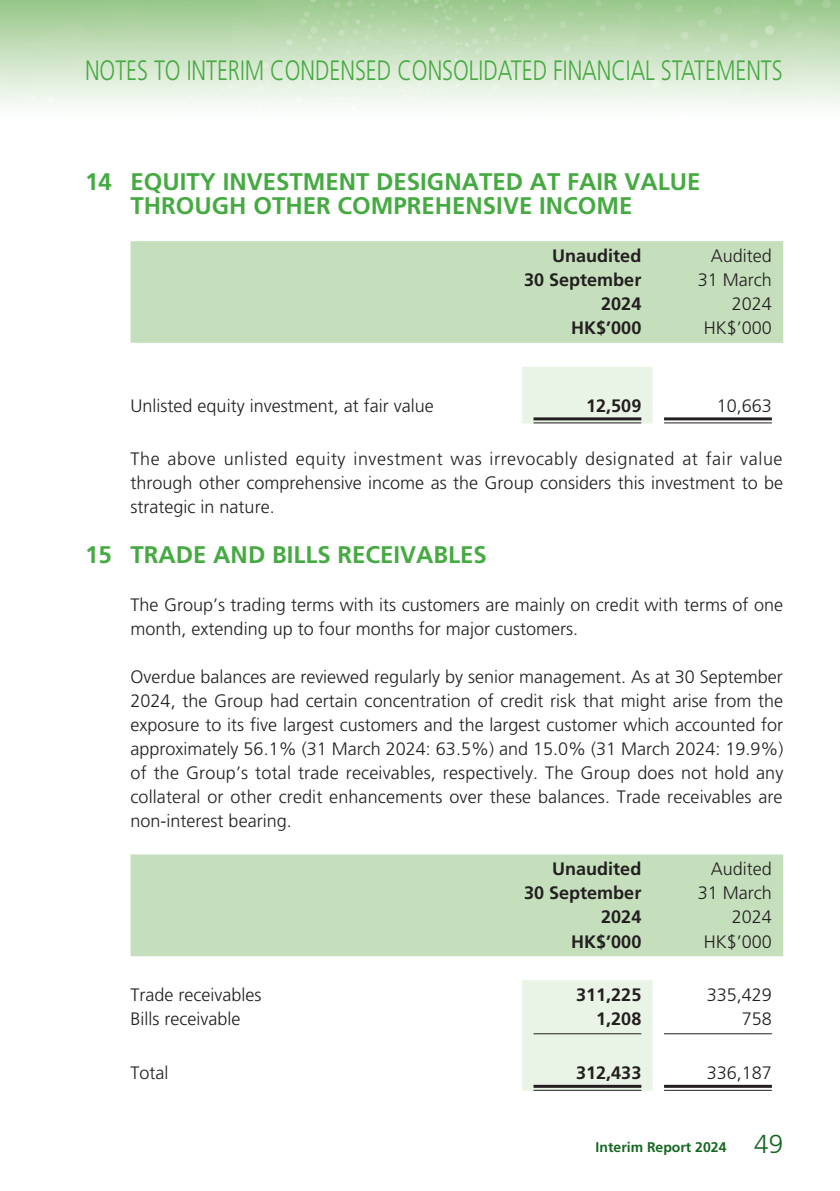
<style>
.page{position:relative;width:840px;height:1191px;background:#fff}
.page>*{position:absolute;margin:0;border:0;box-sizing:border-box;transform-origin:0 0}
.t1{font:300 28px "Frutiger LT Std";color:#46aa42;scale:.78 1}
._01_H1{font:700 24px/24px "Frutiger LT Std";color:#46aa42}
._00_txt{font:300 18px/24px "Frutiger LT Std";color:#231f20;text-align:justify}
._50_Table_txt{font:300 18px "Frutiger LT Std";color:#231f20}
._50_Table_txt-2{font:700 18px "Frutiger LT Std";color:#231f20}
.t2{font:700 14px "Frutiger LT Std";color:#166722}
.s1{font-weight:300;font-size:26px}
</style>
<div class="page">
<img style="left:0;top:0;width:839px;height:1091px">
<div style="left:130px;top:241px;width:652px;height:102px;background:#c5dfbc"></div>
<div style="left:522px;top:367px;width:130px;height:56px;background:#eaf4e6"></div>
<hr style="left:533px;top:417px;width:108px;height:3px;background:#231f20">
<hr style="left:533px;top:422px;width:108px;height:1px;background:#231f20">
<hr style="left:663px;top:417px;width:108px;height:3px;background:#231f20">
<hr style="left:663px;top:422px;width:108px;height:1px;background:#231f20">
<div style="left:130px;top:854px;width:652px;height:102px;background:#c5dfbc"></div>
<div style="left:522px;top:980px;width:130px;height:110px;background:#eaf4e6"></div>
<hr style="left:533px;top:1033px;width:108px;height:1px;background:#231f20">
<hr style="left:663px;top:1033px;width:108px;height:1px;background:#231f20">
<hr style="left:533px;top:1084px;width:108px;height:3px;background:#231f20">
<hr style="left:533px;top:1089px;width:108px;height:1px;background:#231f20">
<hr style="left:663px;top:1084px;width:108px;height:3px;background:#231f20">
<hr style="left:663px;top:1089px;width:108px;height:1px;background:#231f20">
<h1 class="t1" style="left:85px;top:54px;width:895px">NOTES TO INTERIM CONDENSED CONSOLIDATED FINANCIAL STATEMENTS</h1>
<p class="_01_H1" style="left:130px;top:170px;width:571px;text-indent:-45px">14 EQUITY INVESTMENT DESIGNATED AT FAIR VALUE<br>THROUGH OTHER COMPREHENSIVE INCOME</p>
<p class="_50_Table_txt-2" style="left:552px;top:245px;width:91px">Unaudited</p>
<p class="_50_Table_txt" style="left:710px;top:246px;width:63px">Audited</p>
<p class="_50_Table_txt-2" style="left:524px;top:269px;width:119px">30 September</p>
<p class="_50_Table_txt-2" style="left:601px;top:293px;width:42px">2024</p>
<p class="_50_Table_txt" style="left:697px;top:270px;width:76px">31 March</p>
<p class="_50_Table_txt" style="left:731px;top:294px;width:42px">2024</p>
<p class="_50_Table_txt-2" style="left:571px;top:317px;width:72px">HK$’000</p>
<p class="_50_Table_txt" style="left:703px;top:318px;width:70px">HK$’000</p>
<p class="_50_Table_txt" style="left:130px;top:395px;width:304px">Unlisted equity investment, at fair value</p>
<p class="_50_Table_txt-2" style="left:586px;top:395px;width:57px">12,509</p>
<p class="_50_Table_txt" style="left:716px;top:395px;width:57px">10,663</p>
<p class="_00_txt" style="left:130px;top:447px;width:653px">The above unlisted equity investment was irrevocably designated at fair value through other comprehensive income as the Group considers this investment to be strategic in nature.</p>
<p class="_01_H1" style="left:85px;top:543px;width:403px">15 TRADE AND BILLS RECEIVABLES</p>
<p class="_00_txt" style="left:130px;top:593px;width:653px">The Group’s trading terms with its customers are mainly on credit with terms of one month, extending up to four months for major customers.</p>
<p class="_00_txt" style="left:130px;top:665px;width:654px">Overdue balances are reviewed regularly by senior management. As at 30 September 2024, the Group had certain concentration of credit risk that might arise from the exposure to its five largest customers and the largest customer which accounted for approximately 56.1% (31 March 2024: 63.5%) and 15.0% (31 March 2024: 19.9%) of the Group’s total trade receivables, respectively. The Group does not hold any collateral or other credit enhancements over these balances. Trade receivables are non-interest bearing.</p>
<p class="_50_Table_txt-2" style="left:552px;top:858px;width:91px">Unaudited</p>
<p class="_50_Table_txt" style="left:710px;top:859px;width:63px">Audited</p>
<p class="_50_Table_txt-2" style="left:524px;top:882px;width:119px">30 September</p>
<p class="_50_Table_txt-2" style="left:601px;top:906px;width:42px">2024</p>
<p class="_50_Table_txt" style="left:697px;top:883px;width:76px">31 March</p>
<p class="_50_Table_txt" style="left:731px;top:907px;width:42px">2024</p>
<p class="_50_Table_txt-2" style="left:571px;top:930px;width:72px">HK$’000</p>
<p class="_50_Table_txt" style="left:703px;top:931px;width:70px">HK$’000</p>
<p class="_50_Table_txt" style="left:130px;top:984px;width:132px">Trade receivables</p>
<p class="_50_Table_txt-2" style="left:576px;top:984px;width:67px">311,225</p>
<p class="_50_Table_txt" style="left:706px;top:984px;width:67px">335,429</p>
<p class="_50_Table_txt" style="left:130px;top:1008px;width:111px">Bills receivable</p>
<p class="_50_Table_txt-2" style="left:596px;top:1008px;width:47px">1,208</p>
<p class="_50_Table_txt" style="left:741px;top:1008px;width:32px">758</p>
<p class="_50_Table_txt" style="left:130px;top:1062px;width:39px">Total</p>
<p class="_50_Table_txt-2" style="left:576px;top:1062px;width:67px">312,433</p>
<p class="_50_Table_txt" style="left:706px;top:1062px;width:67px">336,187</p>
<p class="t2" style="left:595px;top:1139px;width:189px">Interim Report 2024 <span class="s1">49</span></p>
</div>
